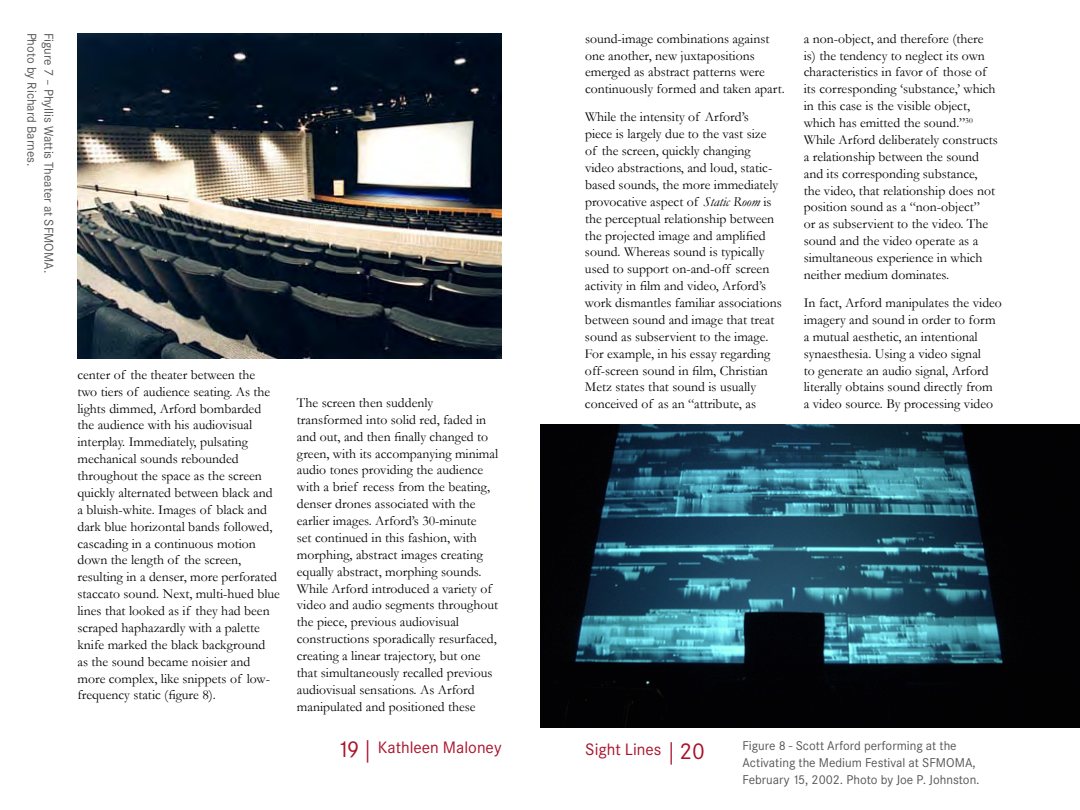
<style>
.page{position:relative;width:1080px;height:810px;background:#fff}
.page>*{position:absolute;margin:0;border:0;box-sizing:border-box;transform-origin:0 0}
.t1{font:22.5px "Corporate SBQ";color:#a9122a}
.t2{font:16.25px "Corporate SBQ";color:#a9122a}
.t3{font:13.75px/16.9px "Garamond";color:#000}
.t4{font:12.5px/16.9px "Corporate SBQ";color:#565656}
.s1{font-style:italic}
</style>
<div class="page">
<img style="left:78px;top:34px;width:423px;height:325px">
<img style="left:540px;top:425px;width:540px;height:302px">
<p class="t4" style="left:40px;top:32px;width:135px;rotate:90deg">Photo by Richard Barnes.</p>
<p class="t4" style="left:57px;top:32px;width:242px;rotate:90deg">Figure 7 – Phyllis Wattis Theater at SFMOMA.</p>
<p class="t3" style="left:78px;top:366px;width:204px">center of the theater between the<br>two tiers of audience seating. As the lights dimmed, Arford bombarded the audience with his audiovisual interplay. Immediately, pulsating mechanical sounds rebounded throughout the space as the screen quickly alternated between black and a bluish-white. Images of black and dark blue horizontal bands followed, cascading in a continuous motion down the length of the screen, resulting in a denser, more perforated staccato sound. Next, multi-hued blue lines that looked as if they had been scraped haphazardly with a palette knife marked the black background<br>as the sound became noisier and more complex, like snippets of low&shy;frequency static (figure 8).</p>
<p class="t3" style="left:297px;top:394px;width:203px">The screen then suddenly transformed into solid red, faded in and out, and then finally changed to green, with its accompanying minimal audio tones providing the audience with a brief recess from the beating, denser drones associated with the earlier images. Arford’s 30-minute<br>set continued in this fashion, with morphing, abstract images creating equally abstract, morphing sounds.<br>While Arford introduced a variety of video and audio segments throughout the piece, previous audiovisual constructions sporadically resurfaced, creating a linear trajectory, but one that simultaneously recalled previous audiovisual sensations. As Arford manipulated and positioned these</p>
<p class="t3" style="left:585px;top:30px;width:201px">sound-image combinations against one another, new juxtapositions emerged as abstract patterns were continuously formed and taken apart.</p>
<p class="t3" style="left:585px;top:109px;width:198px">While the intensity of Arford’s<br>piece is largely due to the vast size<br>of the screen, quickly changing video abstractions, and loud, static&shy;based sounds, the more immediately provocative aspect of <span class="s1">Static Room</span> is the perceptual relationship between the projected image and amplified sound. Whereas sound is typically used to support on-and-off screen activity in film and video, Arford’s work dismantles familiar associations between sound and image that treat sound as subservient to the image.<br>For example, in his essay regarding off-screen sound in film, Christian Metz states that sound is usually conceived of as an “attribute, as</p>
<p class="t3" style="left:804px;top:30px;width:196px">a non-object, and therefore (there is) the tendency to neglect its own characteristics in favor of those of its corresponding ‘substance,’ which in this case is the visible object, which has emitted the sound.”<sup>30<br></sup>While Arford deliberately constructs a relationship between the sound and its corresponding substance,<br>the video, that relationship does not position sound as a “non-object”<br>or as subservient to the video. The sound and the video operate as a simultaneous experience in which neither medium dominates.</p>
<p class="t3" style="left:804px;top:294px;width:200px">In fact, Arford manipulates the video imagery and sound in order to form a mutual aesthetic, an intentional synaesthesia. Using a video signal<br>to generate an audio signal, Arford literally obtains sound directly from<br>a video source. By processing video</p>
<h1 class="t1" style="left:337px;top:736px;width:35px">19 |</h1>
<h1 class="t1" style="left:669px;top:737px;width:38px">| 20</h1>
<p class="t2" style="left:378px;top:738px;width:125px">Kathleen Maloney</p>
<p class="t2" style="left:585px;top:740px;width:78px">Sight Lines</p>
<p class="t4" style="left:742px;top:738px;width:239px">Figure 8 - Scott Arford performing at the<br>Activating the Medium Festival at SFMOMA,<br>February 15, 2002. Photo by Joe P. Johnston.</p>
</div>
